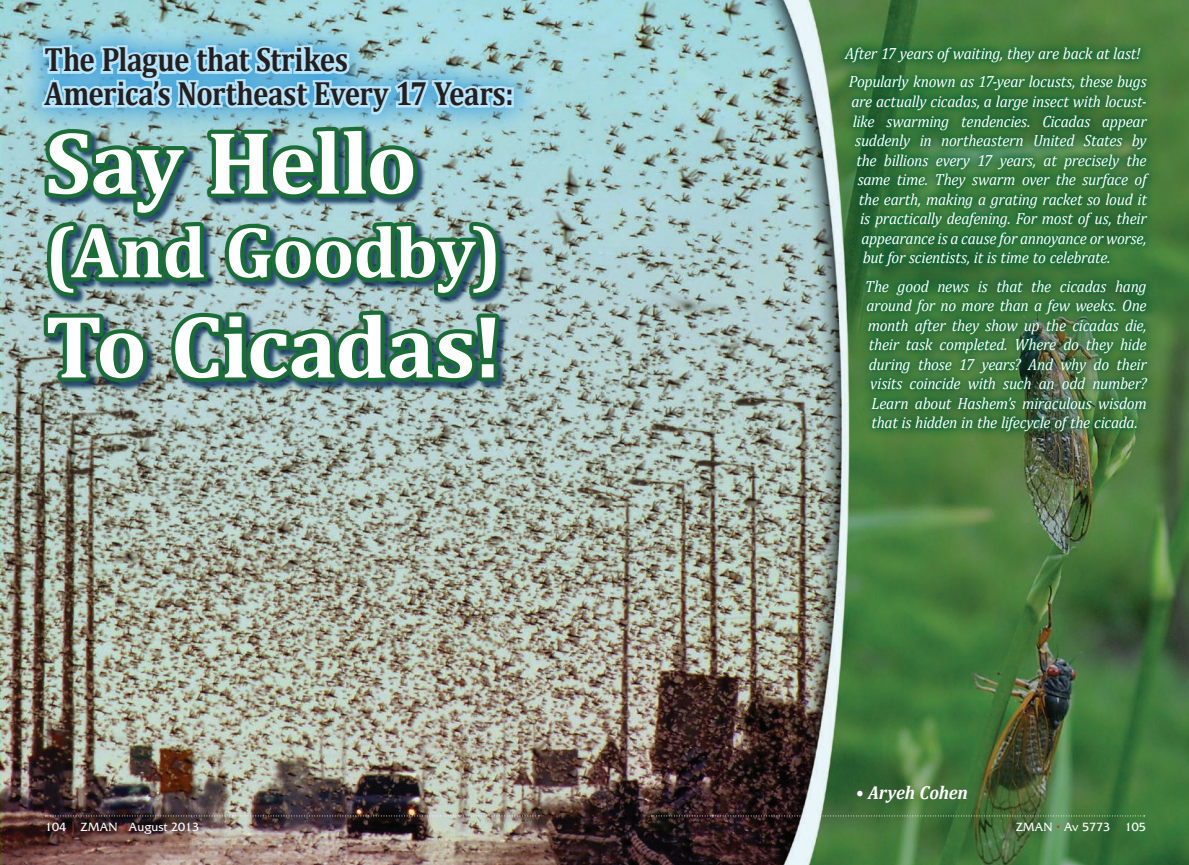
<style>
.page{position:relative;width:1189px;height:865px;background:#fff}
.page>*{position:absolute;margin:0;border:0;box-sizing:border-box;transform-origin:0 0}
.t1{font:700 89.62px "Cambria";letter-spacing:-.025em;color:#fff}
.t2{font:700 73px "Cambria";letter-spacing:-.015em;color:#fff}
.t3{font:700 33.75px/33.8px "Cambria";letter-spacing:-.015em;color:#231f20;scale:.86 1}
.t4{font:italic 700 18.75px "Cambria";letter-spacing:-.01em;color:#fff;scale:.95 1}
.t5{font:italic 16.25px/19.5px "Cambria";letter-spacing:-.02em;color:#fff;scale:.95 1}
.t6{font:12.5px "Friz Quadrata";color:#fff}
.s1{color:#d1232a}
</style>
<div class="page">
<img style="left:0;top:0;width:1188px;height:864px">
<svg style="left:17px;top:20px;width:522px;height:119px;background:#98cbd3"></svg>
<svg style="left:38px;top:42px;width:478px;height:75px;background:#96cee5"></svg>
<svg style="left:835px;top:38px;width:322px;height:403px;background:#35743d"></svg>
<svg style="left:39px;top:123px;width:465px;height:265px;background:#568b79"></svg>
<svg style="left:45px;top:815px;width:494px;height:1px"></svg>
<svg style="left:651px;top:815px;width:493px;height:1px"></svg>
<h3 class="t3" style="left:44px;top:42px;width:546px">The Plague that Strikes<br>America’s Northeast Every 17 Years:</h3>
<p class="t5" style="left:844px;top:39px;width:319px;line-height:28.5px">After 17 years of waiting, they are back at last!<br>Popularly known as 17-year locusts, these bugs</p>
<p class="t5" style="left:851px;top:91px;width:312px">are actually cicadas, a large insect with locust-</p>
<p class="t5" style="left:852px;top:111px;width:311px">like swarming tendencies. Cicadas appear</p>
<p class="t5" style="left:854px;top:130px;width:308px">suddenly in northeastern United States by</p>
<p class="t5" style="left:856px;top:150px;width:307px">the billions every 17 years, at precisely the</p>
<p class="t5" style="left:857px;top:169px;width:305px">same time. They swarm over the surface of</p>
<p class="t5" style="left:858px;top:189px;width:304px">the earth, making a grating racket so loud it</p>
<p class="t5" style="left:859px;top:208px;width:303px">is practically deafening. For most of us, their</p>
<p class="t5" style="left:861px;top:228px;width:301px">appearance is a cause for annoyance or worse,</p>
<p class="t5" style="left:862px;top:247px;width:262px">but for scientists, it is time to celebrate.</p>
<p class="t5" style="left:864px;top:276px;width:298px;text-align:center">The good news is that the cicadas hang around for no more than a few weeks. One month after they show up the cicadas die, their task completed. Where do they hide during those 17 years? And why do their visits coincide with such an odd number?<br>Learn about Hashem’s miraculous wisdom that is hidden in the lifecycle of the cicada.</p>
<h1 class="t1" style="left:45px;top:108px;width:373px">Say Hello</h1>
<h2 class="t2" style="left:45px;top:208px;width:458px">(And Goodby)</h2>
<h1 class="t1" style="left:45px;top:292px;width:459px">To Cicadas!</h1>
<p class="t4" style="left:855px;top:780px;width:120px">• Aryeh Cohen</p>
<p class="t6" style="left:45px;top:819px;width:156px">104 <span class="s1">|</span> ZMAN <span class="s1">•</span> August 2013</p>
<p class="t6" style="left:1015px;top:819px;width:131px">ZMAN <span class="s1">•</span> Av 5773 <span class="s1">|</span> 105</p>
</div>
